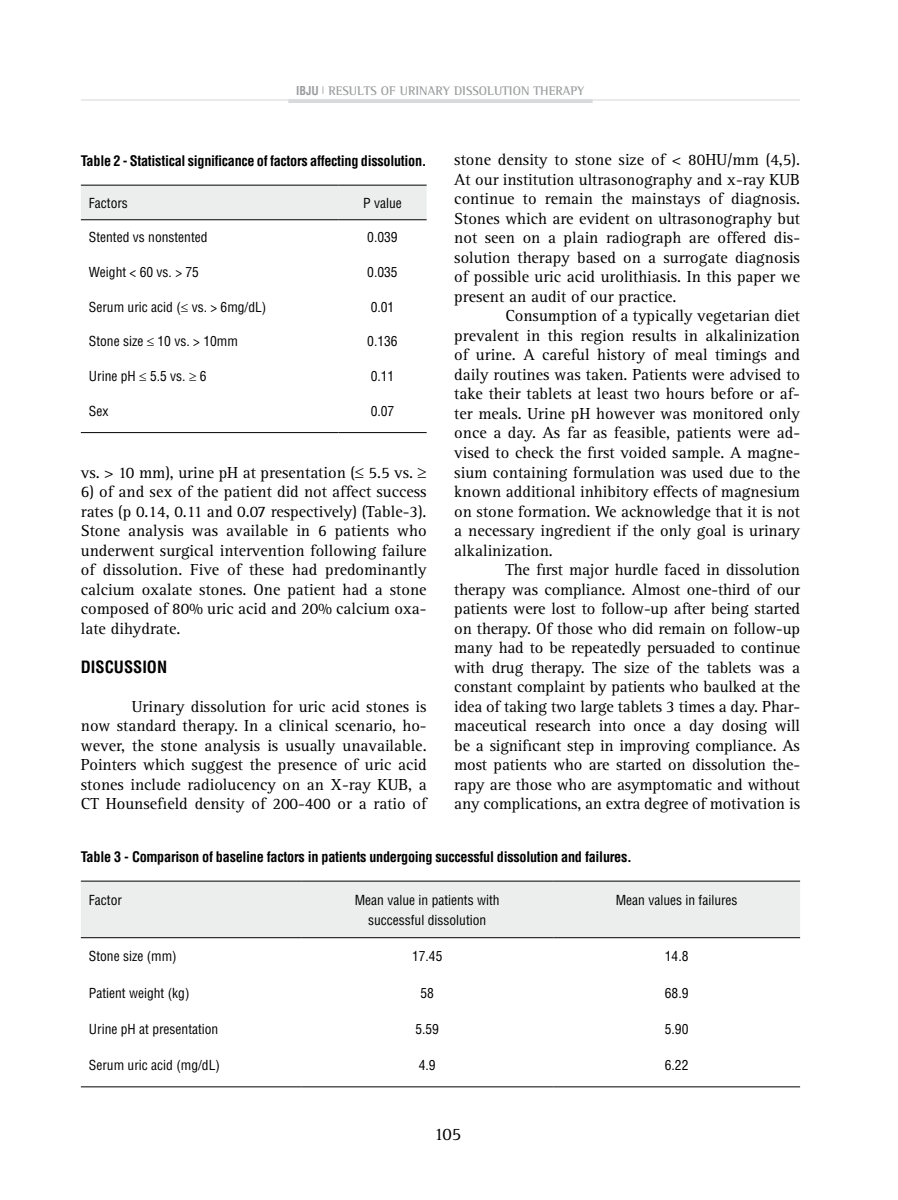
<style>
.page{position:relative;width:898px;height:1200px;background:#fff}
.page>*{position:absolute;margin:0;border:0;box-sizing:border-box;transform-origin:0 0}
.t1{font:18px "Rotis Serif";color:#000}
.t2{font:16.5px/19.5px "Rotis Serif";color:#000;text-align:justify}
.t3{font:700 condensed 16.5px "Helvetica";color:#000}
.t4{font:700 condensed 14.25px "Helvetica";letter-spacing:-.02em;color:#000}
.t5{font:condensed 13.5px/20.2px "Helvetica";color:#000;text-align:center}
.t6{font:700 12.75px "Rotis Semi Serif";color:#9c9e9f}
.t7{font:700 condensed 12px "Helvetica";color:#9c9e9f}
</style>
<div class="page">
<hr style="left:81px;top:99px;width:718px;height:2px;background:#e3e4e4">
<hr style="left:288px;top:99px;width:304px;height:4px;background:#d9dadb">
<div style="left:81px;top:186px;width:345px;height:33px;background:#eceded"></div>
<hr style="left:81px;top:432px;width:257px;height:1px;background:#000">
<hr style="left:338px;top:432px;width:88px;height:1px;background:#000">
<hr style="left:81px;top:185px;width:257px;height:1px;background:#000">
<hr style="left:338px;top:185px;width:88px;height:1px;background:#000">
<hr style="left:81px;top:219px;width:257px;height:1px;background:#000">
<hr style="left:338px;top:219px;width:88px;height:1px;background:#000">
<div style="left:81px;top:881px;width:718px;height:56px;background:#eceded"></div>
<hr style="left:81px;top:1086px;width:220px;height:1px;background:#000">
<hr style="left:301px;top:1086px;width:252px;height:1px;background:#000">
<hr style="left:553px;top:1086px;width:246px;height:1px;background:#000">
<hr style="left:81px;top:880px;width:220px;height:1px;background:#000">
<hr style="left:301px;top:880px;width:252px;height:1px;background:#000">
<hr style="left:553px;top:880px;width:246px;height:1px;background:#000">
<hr style="left:81px;top:937px;width:220px;height:1px;background:#000">
<hr style="left:301px;top:937px;width:252px;height:1px;background:#000">
<hr style="left:553px;top:937px;width:246px;height:1px;background:#000">
<p class="t7" style="left:296px;top:83px;width:7px">ibju</p>
<p class="t6" style="left:322px;top:83px;width:264px"><sup>|</sup> RESULTS OF URINARY DISSOLUTION THERAPY</p>
<p class="t4" style="left:81px;top:152px;width:347px">Table 2 - Statistical significance of factors affecting dissolution.</p>
<p class="t5" style="left:89px;top:193px;width:40px">Factors</p>
<p class="t5" style="left:363px;top:193px;width:40px">P value</p>
<p class="t5" style="left:89px;top:227px;width:120px">Stented vs nonstented</p>
<p class="t5" style="left:367px;top:227px;width:32px">0.039</p>
<p class="t5" style="left:89px;top:262px;width:111px">Weight &lt; 60 vs. &gt; 75</p>
<p class="t5" style="left:367px;top:262px;width:32px">0.035</p>
<p class="t5" style="left:89px;top:296px;width:179px">Serum uric acid (≤ vs. &gt; 6mg/dL)</p>
<p class="t5" style="left:370px;top:296px;width:25px">0.01</p>
<p class="t5" style="left:89px;top:331px;width:150px">Stone size ≤ 10 vs. &gt; 10mm</p>
<p class="t5" style="left:367px;top:331px;width:32px">0.136</p>
<p class="t5" style="left:89px;top:365px;width:119px">Urine pH ≤ 5.5 vs. ≥ 6</p>
<p class="t5" style="left:370px;top:365px;width:25px">0.11</p>
<p class="t5" style="left:89px;top:400px;width:21px">Sex</p>
<p class="t5" style="left:370px;top:400px;width:25px">0.07</p>
<p class="t2" style="left:81px;top:462px;width:347px">vs. &gt; 10 mm), urine pH at presentation (≤ 5.5 vs. ≥</p>
<p class="t2" style="left:81px;top:482px;width:347px">6) of and sex of the patient did not affect success rates (p 0.14, 0.11 and 0.07 respectively) (Table-3).<br>Stone analysis was available in 6 patients who underwent surgical intervention following failure of dissolution. Five of these had predominantly calcium oxalate stones. One patient had a stone composed of 80% uric acid and 20% calcium oxa&shy;late dihydrate.</p>
<p class="t3" style="left:81px;top:656px;width:88px">DISCUSSION</p>
<p class="t2" style="left:81px;top:696px;width:347px;text-indent:51px">Urinary dissolution for uric acid stones is now standard therapy. In a clinical scenario, ho&shy;wever, the stone analysis is usually unavailable.<br>Pointers which suggest the presence of uric acid stones include radiolucency on an X-ray KUB, a CT Hounsefield density of 200-400 or a ratio of</p>
<p class="t2" style="left:454px;top:150px;width:347px">stone density to stone size of &lt; 80HU/mm (4,5).<br>At our institution ultrasonography and x-ray KUB continue to remain the mainstays of diagnosis.<br>Stones which are evident on ultrasonography but not seen on a plain radiograph are offered dis&shy;solution therapy based on a surrogate diagnosis of possible uric acid urolithiasis. In this paper we present an audit of our practice.</p>
<p class="t2" style="left:454px;top:306px;width:347px;text-indent:51px">Consumption of a typically vegetarian diet prevalent in this region results in alkalinization of urine. A careful history of meal timings and daily routines was taken. Patients were advised to take their tablets at least two hours before or af&shy;ter meals. Urine pH however was monitored only once a day. As far as feasible, patients were ad&shy;vised to check the first voided sample. A magne&shy;sium containing formulation was used due to the known additional inhibitory effects of magnesium on stone formation. We acknowledge that it is not a necessary ingredient if the only goal is urinary alkalinization.</p>
<p class="t2" style="left:454px;top:560px;width:347px;text-indent:51px">The first major hurdle faced in dissolution therapy was compliance. Almost one-third of our patients were lost to follow-up after being started on therapy. Of those who did remain on follow-up many had to be repeatedly persuaded to continue with drug therapy. The size of the tablets was a constant complaint by patients who baulked at the idea of taking two large tablets 3 times a day. Phar&shy;maceutical research into once a day dosing will be a significant step in improving compliance. As most patients who are started on dissolution the&shy;rapy are those who are asymptomatic and without any complications, an extra degree of motivation is</p>
<p class="t4" style="left:81px;top:847px;width:552px">Table 3 - Comparison of baseline factors in patients undergoing successful dissolution and failures.</p>
<p class="t5" style="left:89px;top:889px;width:34px">Factor</p>
<p class="t5" style="left:354px;top:889px;width:146px">Mean value in patients with successful dissolution</p>
<p class="t5" style="left:615px;top:889px;width:123px">Mean values in failures</p>
<p class="t5" style="left:89px;top:945px;width:89px">Stone size (mm)</p>
<p class="t5" style="left:412px;top:945px;width:32px">17.45</p>
<p class="t5" style="left:664px;top:945px;width:25px">14.8</p>
<p class="t5" style="left:89px;top:982px;width:102px">Patient weight (kg)</p>
<p class="t5" style="left:420px;top:982px;width:15px">58</p>
<p class="t5" style="left:664px;top:982px;width:25px">68.9</p>
<p class="t5" style="left:89px;top:1018px;width:131px">Urine pH at presentation</p>
<p class="t5" style="left:415px;top:1018px;width:25px">5.59</p>
<p class="t5" style="left:664px;top:1018px;width:25px">5.90</p>
<p class="t5" style="left:89px;top:1054px;width:132px">Serum uric acid (mg/dL)</p>
<p class="t5" style="left:418px;top:1054px;width:18px">4.9</p>
<p class="t5" style="left:664px;top:1054px;width:25px">6.22</p>
<p class="t1" style="left:434px;top:1123px;width:29px">105</p>
</div>
